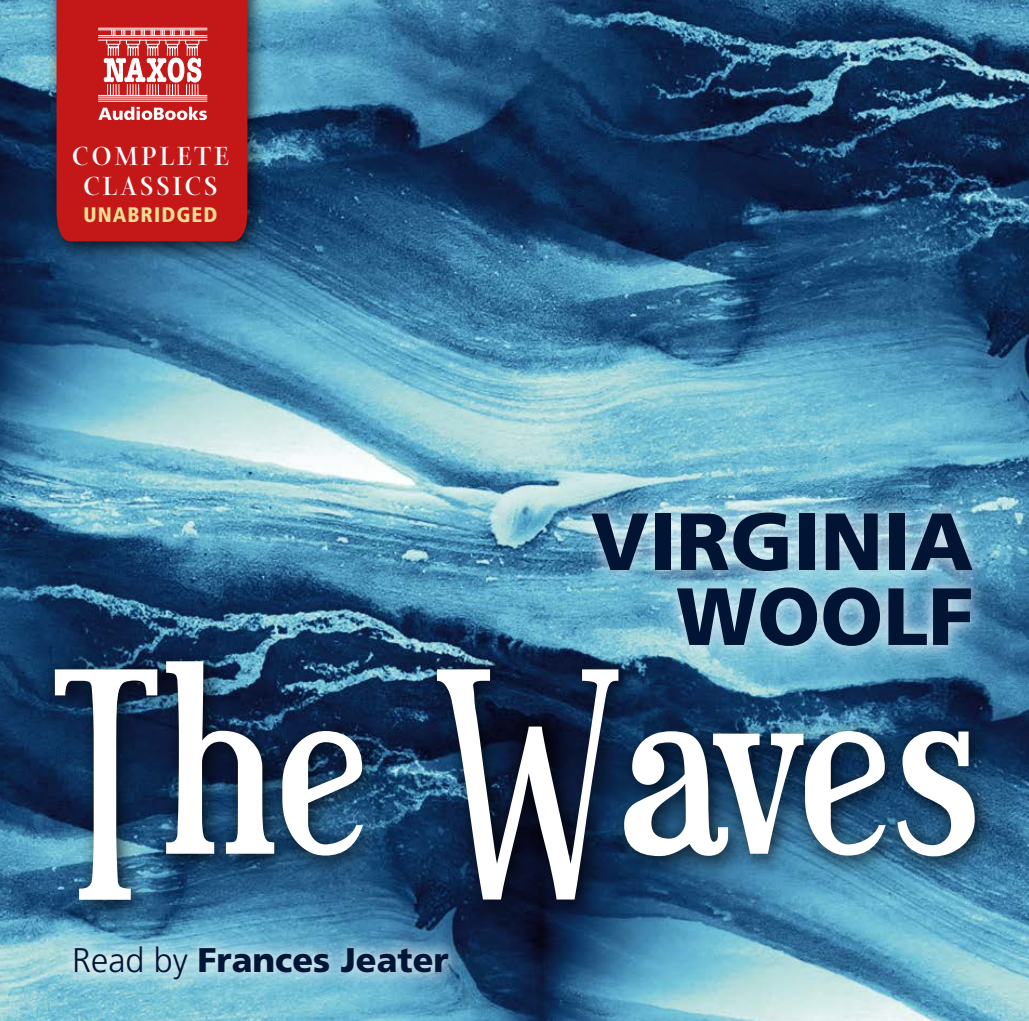
<style>
.page{position:relative;width:1029px;height:1021px;background:#fff}
.page>*{position:absolute;margin:0;border:0;box-sizing:border-box;transform-origin:0 0}
.t1{font:259.8px "Euphorigenic";color:#fff}
.t2{font:900 81px/75px "Frutiger";color:#011434;text-align:right}
.t3{font:900 34.2px "Frutiger";color:#011536}
.t4{font:700 28.5px/30px "Arepo";letter-spacing:.1em;color:#fff;text-align:center}
.t5{font:900 condensed 21px "Frutiger";letter-spacing:.05em;color:#eedd90}
.s1{font-weight:300}
</style>
<div class="page">
<img style="left:0;top:0;width:1029px;height:1020px">
<div style="left:41px;top:647px;width:955px;height:274px;background:#000;opacity:.75"></div>
<div style="left:575px;top:494px;width:415px;height:171px;background:#fff;opacity:.75"></div>
<div style="left:57px;top:929px;width:409px;height:68px;background:#fff;opacity:.75"></div>
<div style="left:45px;top:0;width:223px;height:262px;background:#000;opacity:.75"></div>
<div style="left:57px;top:0;width:190px;height:241px;background:#c41718"></div>
<hr style="left:98px;top:40px;width:109px;height:1px;background:#fff">
<hr style="left:98px;top:95px;width:109px;height:1px;background:#fff">
<hr style="left:98px;top:37px;width:109px;height:1px;background:#fff">
<hr style="left:98px;top:35px;width:109px;height:1px;background:#fff">
<hr style="left:98px;top:29px;width:109px;height:1px;background:#fff">
<hr style="left:98px;top:28px;width:109px;height:1px;background:#fff">
<hr style="left:98px;top:97px;width:109px;height:1px;background:#fff">
<hr style="left:98px;top:101px;width:109px;height:1px;background:#fff">
<hr style="left:98px;top:99px;width:109px;height:1px;background:#fff">
<svg style="left:104px;top:30px;width:97px;height:66px"></svg>
<svg style="left:98px;top:107px;width:109px;height:13px"></svg>
<p class="t4" style="left:72px;top:142px;width:159px">COMPLETE<br>CLASSICS</p>
<p class="t5" style="left:84px;top:202px;width:135px">UNABRIDGED</p>
<h2 class="t2" style="left:591px;top:503px;width:384px">Virginia<br>Woolf</h2>
<h1 class="t1" style="left:51px;top:631px;width:928px">The Waves</h1>
<p class="t3" style="left:72px;top:939px;width:378px"><span class="s1">Read by</span> Frances Jeater</p>
</div>
